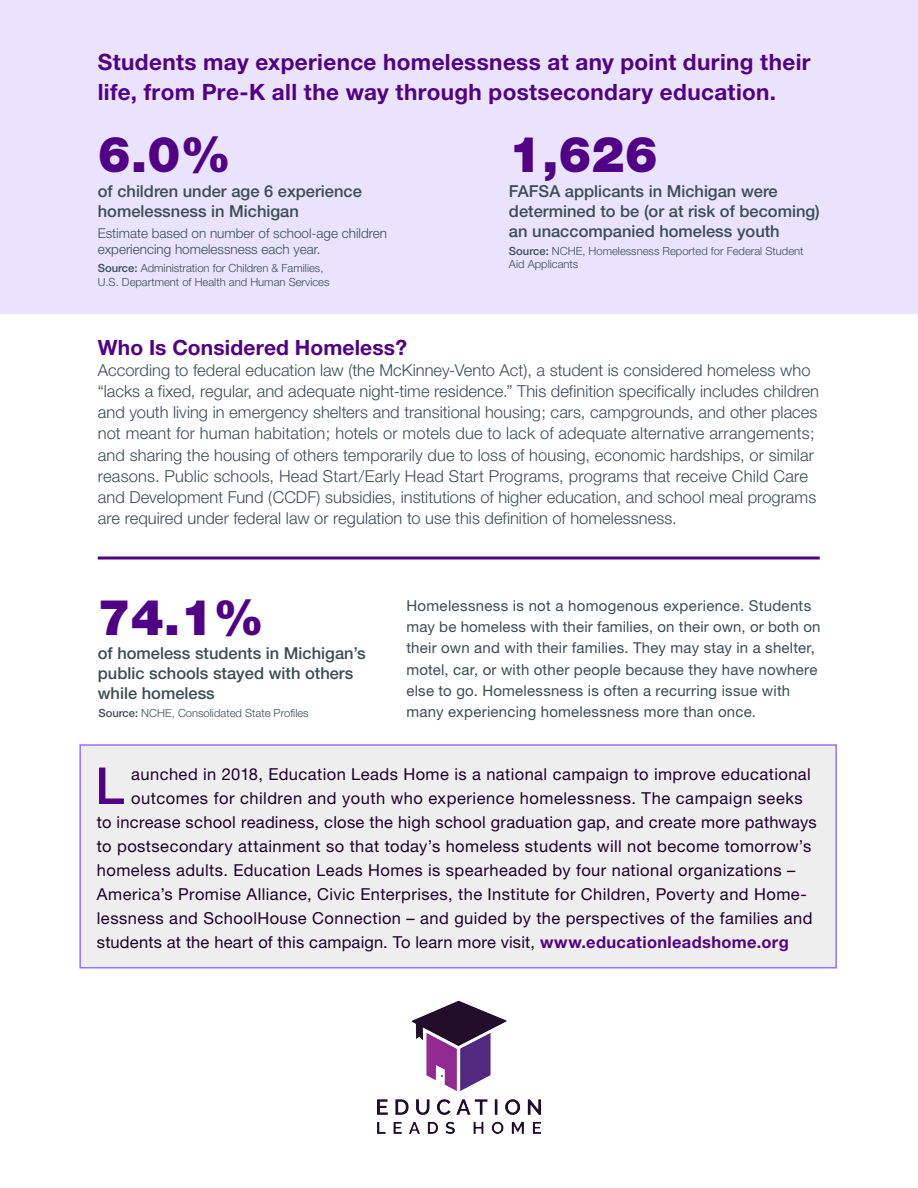
<style>
.page{position:relative;width:918px;height:1188px;background:#fff}
.page>*{position:absolute;margin:0;border:0;box-sizing:border-box;transform-origin:0 0}
.t1{font:500 51px "Helvetica Neue";color:#510185}
.t2{font:900 49.5px "Helvetica Neue";color:#510185}
.t3{font:700 22.5px/30px "Helvetica Neue";letter-spacing:.015em;color:#510185}
.t4{font:700 21px "Helvetica Neue";letter-spacing:.005em;color:#510185}
.t5{font:300 16.5px/21px "Helvetica Neue";letter-spacing:.005em;color:#3d4c53}
.t6{font:16.5px "Helvetica Neue";letter-spacing:.025em;color:#1f002b}
.t7{font:500 16.5px/19.8px "Helvetica Neue";color:#3d4c53}
.t8{font:15px/21.3px "Helvetica Neue";letter-spacing:.015em;color:#3d4c53}
.t9{font:300 13.5px/16.5px "Helvetica Neue";color:#3d4c53}
.t10{font:300 11.25px/13.5px "Helvetica Neue";color:#3d4c53}
.s1{font-weight:500}
.s2{font-weight:700;color:#510185}
</style>
<div class="page">
<img style="left:378px;top:1000px;width:163px;height:133px">
<div style="left:79px;top:744px;width:758px;height:224px;background:#eee;border:2px solid #9373fc"></div>
<div style="left:0;top:0;width:918px;height:314px;background:#e9e3fe"></div>
<svg style="left:98px;top:556px;width:722px;height:4px;background:#7c40a3"></svg>
<h3 class="t3" style="left:98px;top:47px;width:714px">Students may experience homelessness at any point during their life, from Pre-K all the way through postsecondary education.</h3>
<h2 class="t2" style="left:98px;top:124px;width:135px">6.0%</h2>
<p class="t7" style="left:98px;top:181px;width:266px">of children under age 6 experience homelessness in Michigan</p>
<p class="t9" style="left:98px;top:225px;width:291px">Estimate based on number of school-age children experiencing homelessness each year.</p>
<p class="t10" style="left:98px;top:261px;width:233px"><span class="s1">Source:</span> Administration for Children &amp; Families,<br>U.S. Department of Health and Human Services</p>
<h2 class="t2" style="left:509px;top:124px;width:150px">1,626</h2>
<p class="t7" style="left:509px;top:181px;width:312px">FAFSA applicants in Michigan were determined to be (or at risk of becoming) an unaccompanied homeless youth</p>
<p class="t10" style="left:509px;top:244px;width:296px"><span class="s1">Source:</span> NCHE, Homelessness Reported for Federal Student<br>Aid Applicants</p>
<p class="t4" style="left:98px;top:335px;width:311px">Who Is Considered Homeless?</p>
<p class="t5" style="left:98px;top:360px;width:723px">According to federal education law (the McKinney-Vento Act), a student is considered homeless who “lacks a fixed, regular, and adequate night-time residence.” This definition specifically includes children and youth living in emergency shelters and transitional housing; cars, campgrounds, and other places not meant for human habitation; hotels or motels due to lack of adequate alternative arrangements; and sharing the housing of others temporarily due to loss of housing, economic hardships, or similar reasons. Public schools, Head Start/Early Head Start Programs, programs that receive Child Care and Development Fund (CCDF) subsidies, institutions of higher education, and school meal programs are required under federal law or regulation to use this definition of homelessness.</p>
<h2 class="t2" style="left:98px;top:588px;width:168px">74.1%</h2>
<p class="t7" style="left:98px;top:643px;width:269px">of homeless students in Michigan’s public schools stayed with others while homeless</p>
<p class="t8" style="left:406px;top:594px;width:416px">Homelessness is not a homogenous experience. Students may be homeless with their families, on their own, or both on their own and with their families. They may stay in a shelter, motel, car, or with other people because they have nowhere else to go. Homelessness is often a recurring issue with</p>
<p class="t10" style="left:98px;top:706px;width:212px"><span class="s1">Source:</span> NCHE, Consolidated State Profiles</p>
<p class="t8" style="left:406px;top:701px;width:351px">many experiencing homelessness more than once.</p>
<h1 class="t1" style="left:95px;top:755px;width:31px">L</h1>
<p class="t6" style="left:131px;top:764px;width:681px">aunched in 2018, Education Leads Home is a national campaign to improve educational</p>
<p class="t6" style="left:131px;top:788px;width:673px">outcomes for children and youth who experience homelessness. The campaign seeks</p>
<p class="t6" style="left:97px;top:812px;width:721px">to increase school readiness, close the high school graduation gap, and create more pathways</p>
<p class="t6" style="left:97px;top:836px;width:716px">to postsecondary attainment so that today’s homeless students will not become tomorrow’s</p>
<p class="t6" style="left:97px;top:860px;width:700px">homeless adults. Education Leads Homes is spearheaded by four national organizations –</p>
<p class="t6" style="left:97px;top:884px;width:712px">America’s Promise Alliance, Civic Enterprises, the Institute for Children, Poverty and Home-</p>
<p class="t6" style="left:97px;top:908px;width:717px">lessness and SchoolHouse Connection – and guided by the perspectives of the families and</p>
<p class="t6" style="left:97px;top:932px;width:693px">students at the heart of this campaign. To learn more visit, <span class="s2">www.educationleadshome.org</span></p>
</div>
